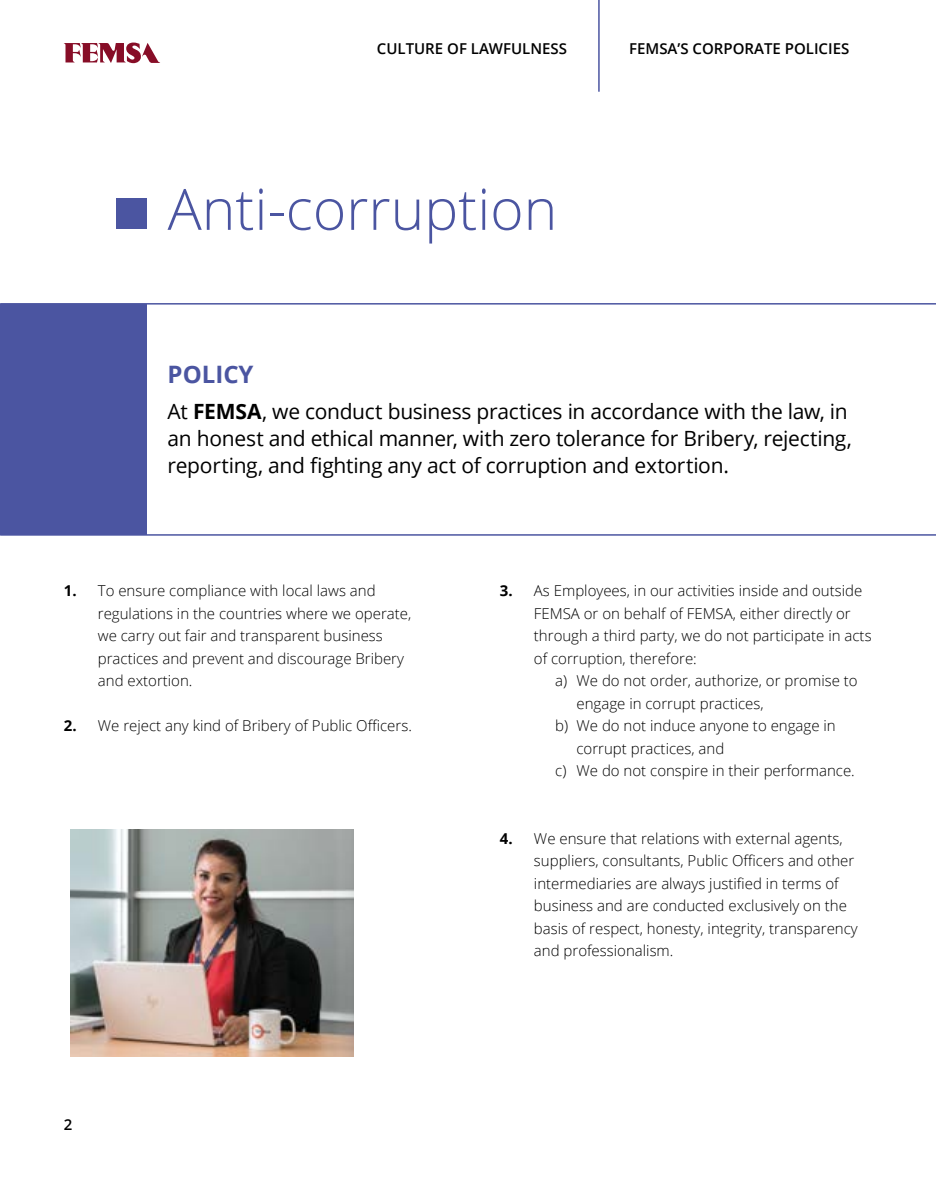
<style>
.page{position:relative;width:936px;height:1191px;background:#fff}
.page>*{position:absolute;margin:0;border:0;box-sizing:border-box;transform-origin:0 0}
.t1{font:300 57px "Open Sans";color:#4b55a1}
.t2{font:700 24px "Open Sans";color:#4b55a1}
.t3{font:21px/27px "Open Sans";letter-spacing:-.015em;color:#000}
.t4{font:300 15px/22.5px "Open Sans";color:#000}
.t5{font:600 15px "Open Sans";color:#000}
.s1{font-weight:700}
</style>
<div class="page">
<svg style="left:64px;top:42px;width:96px;height:21px"></svg>
<img style="left:70px;top:829px;width:283px;height:228px">
<div style="left:0;top:304px;width:146px;height:230px;background:#4b55a1"></div>
<hr style="left:0;top:303px;width:935px;height:1px;background:#4b55a1">
<hr style="left:0;top:534px;width:935px;height:1px;background:#4b55a1">
<div style="left:116px;top:199px;width:30px;height:30px;background:#4b55a1"></div>
<hr style="left:598px;top:0;width:1px;height:92px;background:#4b55a1">
<p class="t5" style="left:377px;top:38px;width:192px">CULTURE OF LAWFULNESS</p>
<h1 class="t1" style="left:167px;top:170px;width:391px">Anti-corruption</h1>
<p class="t5" style="left:629px;top:38px;width:222px">FEMSA’S CORPORATE POLICIES</p>
<h2 class="t2" style="left:168px;top:358px;width:87px">POLICY</h2>
<h3 class="t3" style="left:168px;top:397px;width:685px">At <span class="s1">FEMSA</span>, we conduct business practices in accordance with the law, in an honest and ethical manner, with zero tolerance for Bribery, rejecting, reporting, and fighting any act of corruption and extortion.</h3>
<p class="t4" style="left:98px;top:579px;width:315px;text-indent:-34px"><span class="s1">1.</span> To ensure compliance with local laws and regulations in the countries where we operate, we carry out fair and transparent business practices and prevent and discourage Bribery and extortion.</p>
<p class="t4" style="left:64px;top:714px;width:349px"><span class="s1">2.</span> We reject any kind of Bribery of Public Officers.</p>
<p class="t5" style="left:64px;top:1113px;width:10px">2</p>
<p class="t4" style="left:534px;top:579px;width:339px;text-indent:-34px"><span class="s1">3.</span> As Employees, in our activities inside and outside FEMSA or on behalf of FEMSA, either directly or through a third party, we do not participate in acts of corruption, therefore:</p>
<p class="t4" style="left:555px;top:669px;width:304px">a) We do not order, authorize, or promise to</p>
<p class="t4" style="left:576px;top:692px;width:189px">engage in corrupt practices,</p>
<p class="t4" style="left:555px;top:714px;width:282px">b) We do not induce anyone to engage in</p>
<p class="t4" style="left:576px;top:737px;width:149px">corrupt practices, and</p>
<p class="t4" style="left:555px;top:759px;width:301px">c) We do not conspire in their performance.</p>
<p class="t4" style="left:534px;top:827px;width:325px;text-indent:-34px"><span class="s1">4.</span> We ensure that relations with external agents, suppliers, consultants, Public Officers and other intermediaries are always justified in terms of business and are conducted exclusively on the basis of respect, honesty, integrity, transparency and professionalism.</p>
</div>
